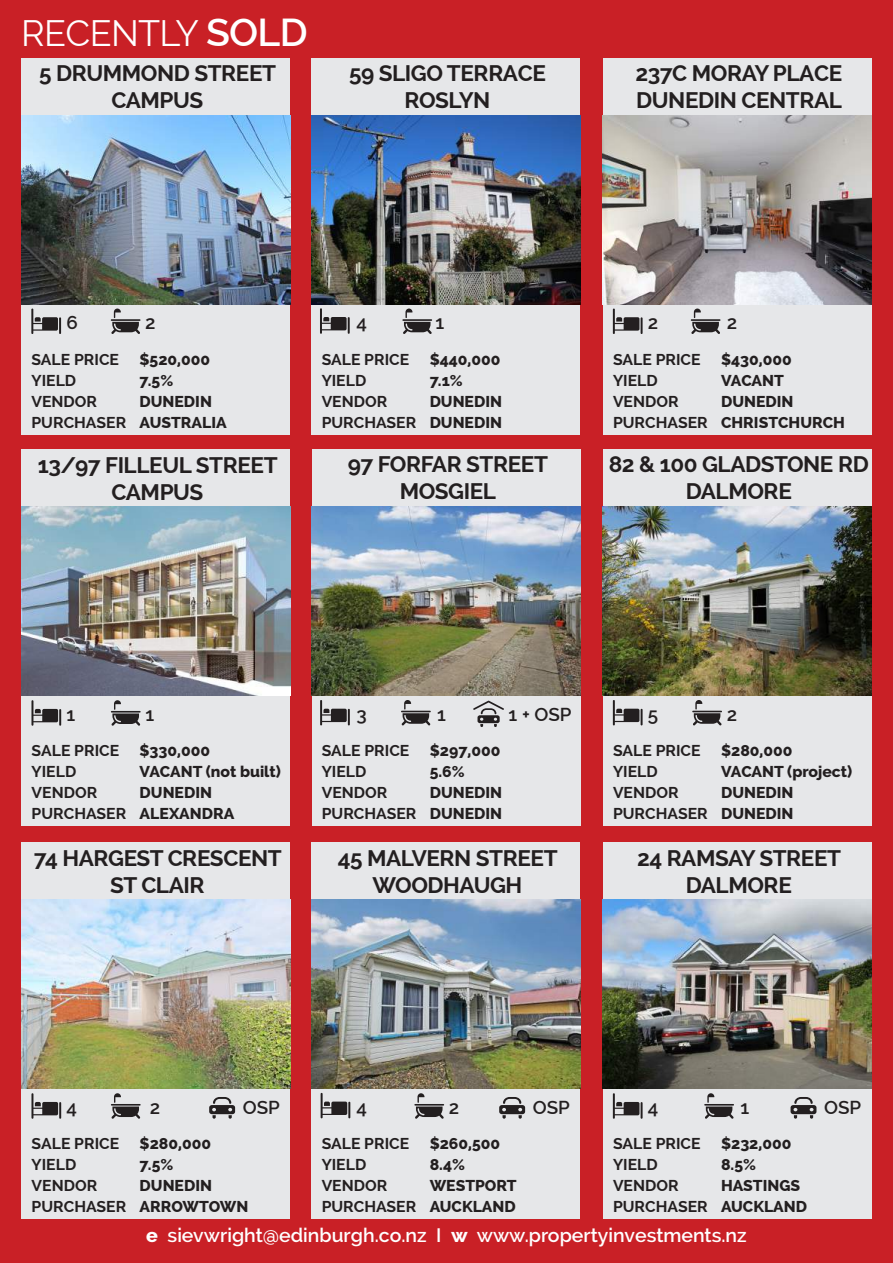
<style>
.page{position:relative;width:893px;height:1263px;background:#c92026}
.page>*{position:absolute;margin:0;border:0;box-sizing:border-box;transform-origin:0 0}
.t1{font:36px "Raleway";letter-spacing:-.02em;color:#fff}
.t2{font:700 22.5px/27px "Raleway";letter-spacing:-.02em;color:#231f20;text-align:center}
.t3{font:600 19.5px "Raleway";color:#fff}
.t4{font:600 18.75px "Raleway";color:#231f20}
.t5{font:800 15.75px/21px "Raleway";color:#231f20}
.t6{font:700 15.75px "Raleway";color:#231f20}
.s1{font-weight:600;font-size:39px}
.s2{font-weight:700}
.s3{font-weight:800}
</style>
<div class="page">
<div style="left:21px;top:58px;width:269px;height:376px;background:#e6e7e9"></div>
<img style="left:21px;top:115px;width:269px;height:189px">
<svg style="left:111px;top:308px;width:29px;height:26px"></svg>
<svg style="left:31px;top:309px;width:30px;height:25px"></svg>
<div style="left:311px;top:58px;width:269px;height:376px;background:#e6e7e9"></div>
<img style="left:311px;top:115px;width:269px;height:189px">
<hr style="left:402px;top:319px;width:30px;height:2px;background:#231f20">
<svg style="left:403px;top:308px;width:29px;height:26px"></svg>
<svg style="left:320px;top:308px;width:30px;height:26px"></svg>
<div style="left:603px;top:58px;width:269px;height:376px;background:#e6e7e9"></div>
<img style="left:603px;top:115px;width:269px;height:189px">
<svg style="left:691px;top:308px;width:29px;height:26px"></svg>
<svg style="left:613px;top:309px;width:30px;height:25px"></svg>
<div style="left:21px;top:450px;width:269px;height:376px;background:#e6e7e9"></div>
<img style="left:21px;top:507px;width:269px;height:189px">
<hr style="left:111px;top:711px;width:30px;height:1px;background:#231f20">
<svg style="left:111px;top:700px;width:29px;height:26px"></svg>
<svg style="left:31px;top:700px;width:30px;height:26px"></svg>
<div style="left:311px;top:449px;width:269px;height:377px;background:#e6e7e9"></div>
<img style="left:311px;top:507px;width:270px;height:188px">
<hr style="left:401px;top:711px;width:30px;height:1px;background:#231f20">
<svg style="left:402px;top:700px;width:28px;height:25px"></svg>
<svg style="left:320px;top:700px;width:30px;height:25px"></svg>
<svg style="left:473px;top:701px;width:31px;height:26px"></svg>
<div style="left:603px;top:449px;width:269px;height:377px;background:#e6e7e9"></div>
<img style="left:603px;top:507px;width:269px;height:188px">
<hr style="left:692px;top:711px;width:30px;height:1px;background:#231f20">
<svg style="left:693px;top:700px;width:29px;height:25px"></svg>
<svg style="left:613px;top:700px;width:30px;height:25px"></svg>
<div style="left:21px;top:843px;width:269px;height:376px;background:#e6e7e9"></div>
<img style="left:21px;top:900px;width:269px;height:189px">
<hr style="left:111px;top:1104px;width:30px;height:1px;background:#231f20">
<svg style="left:111px;top:1093px;width:29px;height:26px"></svg>
<svg style="left:31px;top:1093px;width:30px;height:26px"></svg>
<svg style="left:209px;top:1097px;width:26px;height:22px"></svg>
<div style="left:311px;top:843px;width:269px;height:376px;background:#e6e7e9"></div>
<img style="left:311px;top:900px;width:269px;height:189px">
<hr style="left:414px;top:1104px;width:30px;height:1px;background:#231f20">
<svg style="left:415px;top:1093px;width:29px;height:26px"></svg>
<svg style="left:321px;top:1093px;width:29px;height:25px"></svg>
<svg style="left:499px;top:1097px;width:26px;height:22px"></svg>
<div style="left:603px;top:843px;width:269px;height:376px;background:#e6e7e9"></div>
<img style="left:603px;top:900px;width:269px;height:189px">
<hr style="left:704px;top:1104px;width:30px;height:1px;background:#231f20">
<svg style="left:705px;top:1093px;width:29px;height:26px"></svg>
<svg style="left:613px;top:1093px;width:30px;height:26px"></svg>
<svg style="left:790px;top:1097px;width:26px;height:22px"></svg>
<h1 class="t1" style="left:21px;top:12px;width:288px">RECENTLY <span class="s1">SOLD</span></h1>
<h2 class="t2" style="left:39px;top:60px;width:238px">5 DRUMMOND STREET<br>CAMPUS</h2>
<h2 class="t2" style="left:349px;top:60px;width:198px">59 SLIGO TERRACE<br>ROSLYN</h2>
<h2 class="t2" style="left:635px;top:60px;width:208px;text-align:left">237C MORAY PLACE<br>DUNEDIN CENTRAL</h2>
<p class="t4" style="left:66px;top:312px;width:13px">6</p>
<p class="t4" style="left:145px;top:312px;width:12px">2</p>
<p class="t4" style="left:356px;top:312px;width:12px">4</p>
<p class="t4" style="left:435px;top:312px;width:10px">1</p>
<p class="t4" style="left:648px;top:312px;width:12px">2</p>
<p class="t4" style="left:727px;top:312px;width:12px">2</p>
<p class="t6" style="left:32px;top:350px;width:89px">SALE PRICE</p>
<p class="t5" style="left:140px;top:349px;width:72px">$520,000</p>
<p class="t6" style="left:32px;top:371px;width:46px">YIELD</p>
<p class="t5" style="left:140px;top:370px;width:35px">7.5%</p>
<p class="t6" style="left:32px;top:392px;width:67px">VENDOR</p>
<p class="t5" style="left:32px;top:391px;width:197px;text-indent:108px">DUNEDIN<br><span class="s2">PURCHASER</span> AUSTRALIA</p>
<p class="t6" style="left:322px;top:350px;width:89px">SALE PRICE</p>
<p class="t5" style="left:430px;top:349px;width:72px">$440,000</p>
<p class="t6" style="left:322px;top:371px;width:46px">YIELD</p>
<p class="t5" style="left:430px;top:370px;width:35px">7.1%</p>
<p class="t6" style="left:322px;top:392px;width:67px">VENDOR</p>
<p class="t5" style="left:322px;top:391px;width:182px;text-align:right">DUNEDIN<br><span class="s2">PURCHASER</span> DUNEDIN</p>
<p class="t6" style="left:613px;top:350px;width:89px">SALE PRICE</p>
<p class="t5" style="left:721px;top:349px;width:72px">$430,000</p>
<p class="t6" style="left:613px;top:371px;width:46px">YIELD</p>
<p class="t5" style="left:721px;top:370px;width:64px">VACANT</p>
<p class="t6" style="left:613px;top:392px;width:67px">VENDOR</p>
<p class="t5" style="left:613px;top:391px;width:233px;text-indent:108px">DUNEDIN<br><span class="s2">PURCHASER</span> CHRISTCHURCH</p>
<h2 class="t2" style="left:38px;top:451px;width:241px">13/97 FILLEUL STREET<br>CAMPUS</h2>
<h2 class="t2" style="left:348px;top:451px;width:202px">97 FORFAR STREET<br>MOSGIEL</h2>
<h2 class="t2" style="left:609px;top:451px;width:262px">82 &amp; 100 GLADSTONE RD<br>DALMORE</h2>
<p class="t4" style="left:66px;top:703px;width:10px">1</p>
<p class="t4" style="left:145px;top:703px;width:10px">1</p>
<p class="t4" style="left:357px;top:703px;width:12px">3</p>
<p class="t4" style="left:437px;top:703px;width:10px">1</p>
<p class="t4" style="left:509px;top:703px;width:64px">1 + OSP</p>
<p class="t4" style="left:648px;top:703px;width:12px">5</p>
<p class="t4" style="left:727px;top:703px;width:12px">2</p>
<p class="t6" style="left:32px;top:742px;width:89px">SALE PRICE</p>
<p class="t5" style="left:140px;top:740px;width:72px">$330,000</p>
<p class="t6" style="left:32px;top:763px;width:46px">YIELD</p>
<p class="t5" style="left:140px;top:761px;width:143px">VACANT (not built)</p>
<p class="t6" style="left:32px;top:784px;width:67px">VENDOR</p>
<p class="t5" style="left:32px;top:782px;width:204px;text-indent:108px">DUNEDIN<br><span class="s2">PURCHASER</span> ALEXANDRA</p>
<p class="t6" style="left:322px;top:742px;width:89px">SALE PRICE</p>
<p class="t5" style="left:430px;top:740px;width:72px">$297,000</p>
<p class="t6" style="left:322px;top:763px;width:46px">YIELD</p>
<p class="t5" style="left:430px;top:761px;width:36px">5.6%</p>
<p class="t6" style="left:322px;top:784px;width:67px">VENDOR</p>
<p class="t5" style="left:322px;top:782px;width:182px;text-align:right">DUNEDIN<br><span class="s2">PURCHASER</span> DUNEDIN</p>
<p class="t6" style="left:613px;top:742px;width:89px">SALE PRICE</p>
<p class="t5" style="left:721px;top:740px;width:73px">$280,000</p>
<p class="t6" style="left:613px;top:763px;width:46px">YIELD</p>
<p class="t5" style="left:721px;top:761px;width:133px">VACANT (project)</p>
<p class="t6" style="left:613px;top:784px;width:67px">VENDOR</p>
<p class="t5" style="left:613px;top:782px;width:182px;text-align:right">DUNEDIN<br><span class="s2">PURCHASER</span> DUNEDIN</p>
<h2 class="t2" style="left:34px;top:844px;width:250px">74 HARGEST CRESCENT<br>ST CLAIR</h2>
<h2 class="t2" style="left:338px;top:844px;width:221px">45 MALVERN STREET<br>WOODHAUGH</h2>
<h2 class="t2" style="left:637px;top:844px;width:206px">24 RAMSAY STREET<br>DALMORE</h2>
<p class="t4" style="left:66px;top:1096px;width:12px">4</p>
<p class="t4" style="left:150px;top:1096px;width:12px">2</p>
<p class="t4" style="left:243px;top:1097px;width:39px">OSP</p>
<p class="t4" style="left:356px;top:1096px;width:12px">4</p>
<p class="t4" style="left:449px;top:1096px;width:12px">2</p>
<p class="t4" style="left:533px;top:1097px;width:39px">OSP</p>
<p class="t4" style="left:648px;top:1096px;width:12px">4</p>
<p class="t4" style="left:740px;top:1096px;width:10px">1</p>
<p class="t4" style="left:824px;top:1097px;width:39px">OSP</p>
<p class="t6" style="left:32px;top:1135px;width:89px">SALE PRICE</p>
<p class="t5" style="left:140px;top:1133px;width:73px">$280,000</p>
<p class="t6" style="left:32px;top:1156px;width:46px">YIELD</p>
<p class="t5" style="left:140px;top:1154px;width:35px">7.5%</p>
<p class="t6" style="left:32px;top:1177px;width:67px">VENDOR</p>
<p class="t5" style="left:32px;top:1175px;width:218px;text-indent:108px">DUNEDIN<br><span class="s2">PURCHASER</span> ARROWTOWN</p>
<p class="t6" style="left:322px;top:1135px;width:89px">SALE PRICE</p>
<p class="t5" style="left:430px;top:1133px;width:72px">$260,500</p>
<p class="t6" style="left:322px;top:1156px;width:46px">YIELD</p>
<p class="t5" style="left:430px;top:1154px;width:37px">8.4%</p>
<p class="t6" style="left:322px;top:1177px;width:67px">VENDOR</p>
<p class="t5" style="left:322px;top:1175px;width:197px;text-align:right">WESTPORT<br><span class="s2">PURCHASER</span> AUCKLAND</p>
<p class="t6" style="left:613px;top:1135px;width:89px">SALE PRICE</p>
<p class="t5" style="left:721px;top:1133px;width:72px">$232,000</p>
<p class="t6" style="left:613px;top:1156px;width:46px">YIELD</p>
<p class="t5" style="left:721px;top:1154px;width:36px">8.5%</p>
<p class="t6" style="left:613px;top:1177px;width:67px">VENDOR</p>
<p class="t5" style="left:613px;top:1175px;width:196px;text-indent:108px">HASTINGS<br><span class="s2">PURCHASER</span> AUCKLAND</p>
<p class="t3" style="left:146px;top:1224px;width:602px"><span class="s3">e</span> sievwright@edinburgh.co.nz I <span class="s3">w</span> www.propertyinvestments.nz</p>
</div>
